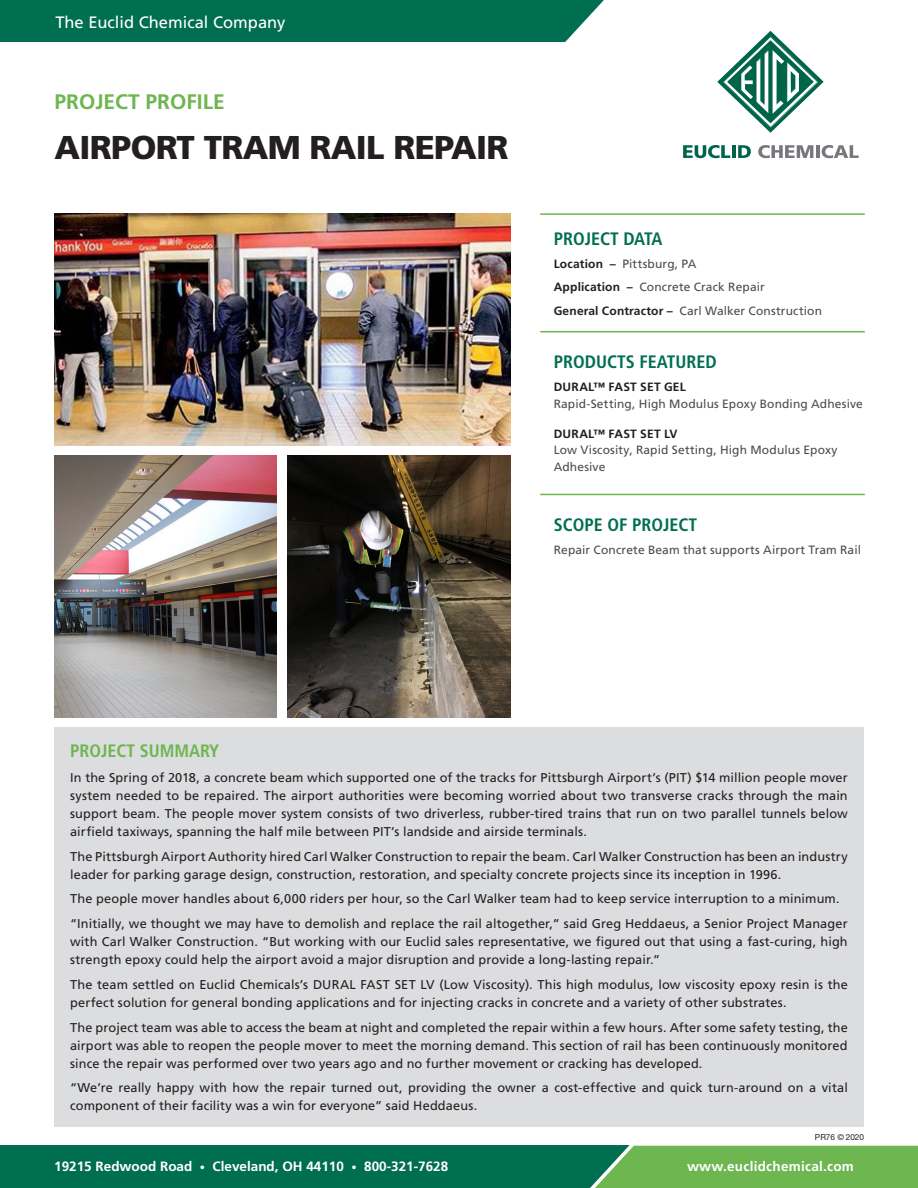
<style>
.page{position:relative;width:918px;height:1188px;background:#fff}
.page>*{position:absolute;margin:0;border:0;box-sizing:border-box;transform-origin:0 0}
.t1{font:900 33px "Frutiger LT Std";letter-spacing:-.02em;color:#231f20}
.t2{font:700 21px "Frutiger LT Std";color:#6db650}
.t3{font:700 condensed 18px "Frutiger LT Std";color:#006e51}
.t4{font:700 condensed 18px "Frutiger LT Std";color:#6db650}
.t5{font:16.5px "Frutiger LT Std";color:#fff}
.t6{font:700 13.5px "Frutiger LT Std";color:#fff}
.t7{font:700 13.5px "Frutiger LT Std";letter-spacing:.02em;color:#fff}
.t8{font:12.75px/18px "Frutiger LT Std";letter-spacing:.01em;color:#231f20;text-align:justify}
.t9{font:12px/16.5px "Frutiger LT Std";letter-spacing:.01em;color:#4b4c4d}
.t10{font:8.25px "Helvetica Neue LT Std";color:#231f20}
.s1{font-weight:700;color:#231f20}
.s2{font-size:10.5px}
</style>
<div class="page">
<svg style="left:717px;top:31px;width:107px;height:102px"></svg>
<svg style="left:683px;top:145px;width:47px;height:13px"></svg>
<hr style="left:732px;top:145px;width:4px;height:13px;background:#006548">
<svg style="left:738px;top:145px;width:13px;height:13px"></svg>
<svg style="left:758px;top:145px;width:55px;height:13px"></svg>
<hr style="left:816px;top:145px;width:4px;height:13px;background:#76787b">
<svg style="left:822px;top:145px;width:37px;height:13px"></svg>
<div style="left:0;top:0;width:604px;height:42px;background:#006e51"></div>
<svg style="left:0;top:1145px;width:918px;height:43px;background:#258652"></svg>
<hr style="left:540px;top:213px;width:325px;height:2px;background:#6db650">
<hr style="left:540px;top:331px;width:325px;height:1px;background:#6db650">
<hr style="left:540px;top:494px;width:325px;height:1px;background:#6db650">
<img style="left:54px;top:456px;width:223px;height:261px">
<img style="left:288px;top:456px;width:223px;height:261px">
<div style="left:54px;top:727px;width:810px;height:399px;background:#dcdddf"></div>
<img style="left:54px;top:214px;width:457px;height:232px">
<p class="t5" style="left:55px;top:13px;width:232px">The Euclid Chemical Company</p>
<p class="t2" style="left:55px;top:89px;width:172px">PROJECT PROFILE</p>
<p class="t1" style="left:55px;top:128px;width:456px">AIRPORT TRAM RAIL REPAIR</p>
<p class="t3" style="left:554px;top:228px;width:110px">PROJECT DATA</p>
<p class="t9" style="left:554px;top:256px;width:144px"><span class="s1">Location –</span> Pittsburg, PA</p>
<p class="t9" style="left:554px;top:279px;width:213px"><span class="s1">Application –</span> Concrete Crack Repair</p>
<p class="t9" style="left:554px;top:302px;width:270px"><span class="s1">General Contractor –</span> Carl Walker Construction</p>
<p class="t3" style="left:554px;top:351px;width:165px">PRODUCTS FEATURED</p>
<p class="t9" style="left:554px;top:379px;width:311px"><span class="s1">DURAL™ FAST SET GEL<br></span>Rapid-Setting, High Modulus Epoxy Bonding Adhesive</p>
<p class="t9" style="left:554px;top:425px;width:285px"><span class="s1">DURAL™ FAST SET LV<br></span>Low Viscosity, Rapid Setting, High Modulus Epoxy<br>Adhesive</p>
<p class="t3" style="left:554px;top:514px;width:145px">SCOPE OF PROJECT</p>
<p class="t9" style="left:554px;top:541px;width:309px">Repair Concrete Beam that supports Airport Tram Rail</p>
<p class="t4" style="left:70px;top:740px;width:151px">PROJECT SUMMARY</p>
<p class="t8" style="left:70px;top:768px;width:779px">In the Spring of 2018, a concrete beam which supported one of the tracks for Pittsburgh Airport’s (PIT) $14 million people mover system needed to be repaired. The airport authorities were becoming worried about two transverse cracks through the main support beam. The people mover system consists of two driverless, rubber-tired trains that run on two parallel tunnels below airfield taxiways, spanning the half mile between PIT’s landside and airside terminals.</p>
<p class="t8" style="left:70px;top:847px;width:779px">The Pittsburgh Airport Authority hired Carl Walker Construction to repair the beam. Carl Walker Construction has been an industry leader for parking garage design, construction, restoration, and specialty concrete projects since its inception in 1996.</p>
<p class="t8" style="left:70px;top:890px;width:771px">The people mover handles about 6,000 riders per hour, so the Carl Walker team had to keep service interruption to a minimum.</p>
<p class="t8" style="left:70px;top:915px;width:779px">“Initially, we thought we may have to demolish and replace the rail altogether,” said Greg Heddaeus, a Senior Project Manager with Carl Walker Construction. “But working with our Euclid sales representative, we figured out that using a fast-curing, high strength epoxy could help the airport avoid a major disruption and provide a long-lasting repair.”</p>
<p class="t8" style="left:70px;top:975px;width:779px">The team settled on Euclid Chemicals’s DURAL FAST SET LV (Low Viscosity). This high modulus, low viscosity epoxy resin is the perfect solution for general bonding applications and for injecting cracks in concrete and a variety of other substrates.</p>
<p class="t8" style="left:70px;top:1018px;width:779px">The project team was able to access the beam at night and completed the repair within a few hours. After some safety testing, the airport was able to reopen the people mover to meet the morning demand. This section of rail has been continuously monitored since the repair was performed over two years ago and no further movement or cracking has developed.</p>
<p class="t8" style="left:70px;top:1079px;width:779px">“We’re really happy with how the repair turned out, providing the owner a cost-effective and quick turn-around on a vital component of their facility was a win for everyone” said Heddaeus.</p>
<p class="t10" style="left:815px;top:1132px;width:51px">PR76 © 2020</p>
<p class="t6" style="left:54px;top:1158px;width:395px">19215 Redwood Road <span class="s2">•</span> Cleveland, OH 44110 <span class="s2">•</span> 800-321-7628</p>
<p class="t7" style="left:687px;top:1158px;width:168px">www.euclidchemical.com</p>
</div>
